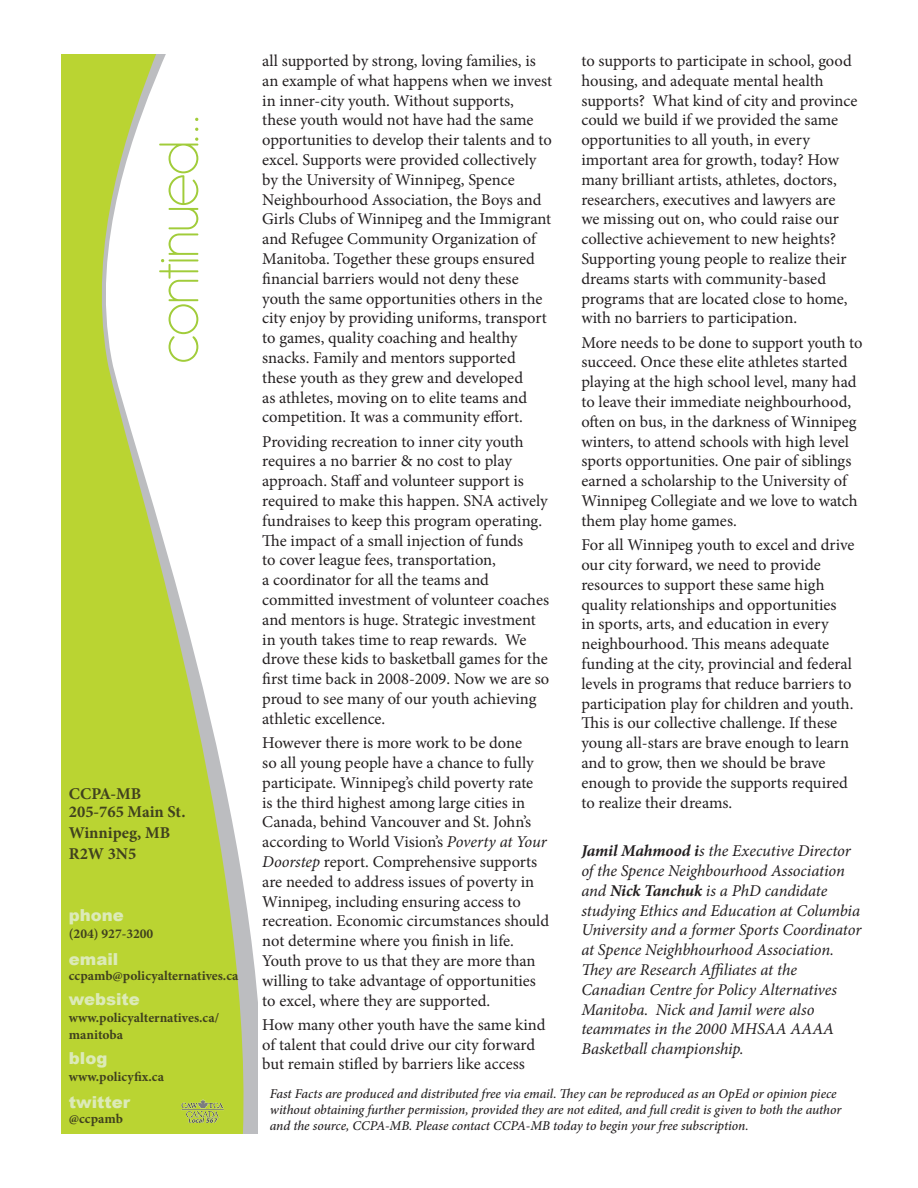
<style>
.page{position:relative;width:918px;height:1188px;background:#fff}
.page>*{position:absolute;margin:0;border:0;box-sizing:border-box;transform-origin:0 0}
.t1{font:200 61.5px "Antipasto";letter-spacing:-.04em;color:#a1cc3a}
.t2{font:16.5px/19.8px "Minion Pro";letter-spacing:-.005em;color:#231f20}
.t3{font:italic 16.5px/19.8px "Minion Pro";letter-spacing:-.01em;color:#231f20}
.t4{font:700 16.5px/21px "Minion Pro";color:#40411e}
.t5{font:900 16.5px "Arial";color:#dceab8}
.t6{font:italic 500 13.5px/16.2px "Minion Pro";letter-spacing:-.005em;color:#231f20}
.t7{font:700 13.5px/16.5px "Minion Pro";color:#40411e}
.s1{font-style:italic}
.s2{font-weight:700}
</style>
<div class="page">
<svg style="left:62px;top:54px;width:196px;height:1080px;fill:#bad432"></svg>
<img style="left:182px;top:1100px;width:41px;height:22px">
<p class="t1" style="left:144px;top:364px;width:251px;rotate:-90deg">continued...</p>
<p class="t4" style="left:69px;top:783px;width:74px">CCPA-MB</p>
<p class="t4" style="left:69px;top:801px;width:118px">205-765 Main St.</p>
<p class="t4" style="left:69px;top:822px;width:103px">Winnipeg, MB<br>R2W 3N5</p>
<p class="t5" style="left:69px;top:903px;width:57px">phone</p>
<p class="t7" style="left:69px;top:925px;width:86px">(204) 927-3200</p>
<p class="t7" style="left:69px;top:967px;width:171px">ccpamb@policyalternatives.ca</p>
<p class="t7" style="left:69px;top:1009px;width:152px">www.policyalternatives.ca/ manitoba</p>
<p class="t7" style="left:69px;top:1068px;width:97px">www.policyfix.ca</p>
<p class="t7" style="left:69px;top:1110px;width:56px">@ccpamb</p>
<p class="t5" style="left:69px;top:947px;width:51px">email</p>
<p class="t5" style="left:69px;top:988px;width:73px">website</p>
<p class="t5" style="left:69px;top:1046px;width:40px">blog</p>
<p class="t5" style="left:69px;top:1090px;width:63px">twitter</p>
<p class="t2" style="left:262px;top:51px;width:291px">all supported by strong, loving families, is an example of what happens when we invest in inner-city youth. Without supports, these youth would not have had the same opportunities to develop their talents and to excel. Supports were provided collectively by the University of Winnipeg, Spence Neighbourhood Association, the Boys and Girls Clubs of Winnipeg and the Immigrant and Refugee Community Organization of Manitoba. Together these groups ensured financial barriers would not deny these youth the same opportunities others in the city enjoy by providing uniforms, transport to games, quality coaching and healthy snacks. Family and mentors supported these youth as they grew and developed<br>as athletes, moving on to elite teams and competition. It was a community effort.</p>
<p class="t2" style="left:262px;top:432px;width:289px">Providing recreation to inner city youth requires a no barrier &amp; no cost to play approach. Staff and volunteer support is required to make this happen. SNA actively fundraises to keep this program operating.<br>The impact of a small injection of funds<br>to cover league fees, transportation,<br>a coordinator for all the teams and committed investment of volunteer coaches and mentors is huge. Strategic investment in youth takes time to reap rewards. We drove these kids to basketball games for the first time back in 2008-2009. Now we are so proud to see many of our youth achieving athletic excellence.</p>
<p class="t2" style="left:262px;top:733px;width:288px">However there is more work to be done<br>so all young people have a chance to fully participate. Winnipeg’s child poverty rate<br>is the third highest among large cities in Canada, behind Vancouver and St. John’s according to World Vision’s <span class="s1">Poverty at Your Doorstep</span> report. Comprehensive supports are needed to address issues of poverty in Winnipeg, including ensuring access to recreation. Economic circumstances should not determine where you finish in life.<br>Youth prove to us that they are more than willing to take advantage of opportunities to excel, where they are supported.</p>
<p class="t2" style="left:262px;top:1015px;width:285px">How many other youth have the same kind of talent that could drive our city forward but remain stifled by barriers like access</p>
<p class="t2" style="left:581px;top:51px;width:278px">to supports to participate in school, good housing, and adequate mental health supports? What kind of city and province could we build if we provided the same opportunities to all youth, in every important area for growth, today? How many brilliant artists, athletes, doctors, researchers, executives and lawyers are we missing out on, who could raise our collective achievement to new heights?<br>Supporting young people to realize their dreams starts with community-based programs that are located close to home, with no barriers to participation.</p>
<p class="t2" style="left:581px;top:333px;width:283px">More needs to be done to support youth to succeed. Once these elite athletes started playing at the high school level, many had to leave their immediate neighbourhood, often on bus, in the darkness of Winnipeg winters, to attend schools with high level sports opportunities. One pair of siblings earned a scholarship to the University of Winnipeg Collegiate and we love to watch them play home games.</p>
<p class="t2" style="left:581px;top:535px;width:275px">For all Winnipeg youth to excel and drive our city forward, we need to provide resources to support these same high quality relationships and opportunities<br>in sports, arts, and education in every neighbourhood. This means adequate funding at the city, provincial and federal levels in programs that reduce barriers to participation play for children and youth.<br>This is our collective challenge. If these young all-stars are brave enough to learn and to grow, then we should be brave enough to provide the supports required to realize their dreams.</p>
<p class="t3" style="left:581px;top:841px;width:282px"><span class="s2">Jamil Mahmood i</span>s the Executive Director of the Spence Neighbourhood Association and <span class="s2">Nick Tanchuk</span> is a PhD candidate studying Ethics and Education at Columbia University and a former Sports Coordinator at Spence Neighbhourhood Association.<br>They are Research Affiliates at the Canadian Centre for Policy Alternatives Manitoba. Nick and Jamil were also teammates in the 2000 MHSAA AAAA Basketball championship.</p>
<p class="t6" style="left:270px;top:1085px;width:573px">Fast Facts are produced and distributed free via email. They can be reproduced as an OpEd or opinion piece without obtaining further permission, provided they are not edited, and full credit is given to both the author and the source, CCPA-MB. Please contact CCPA-MB today to begin your free subscription.</p>
</div>
